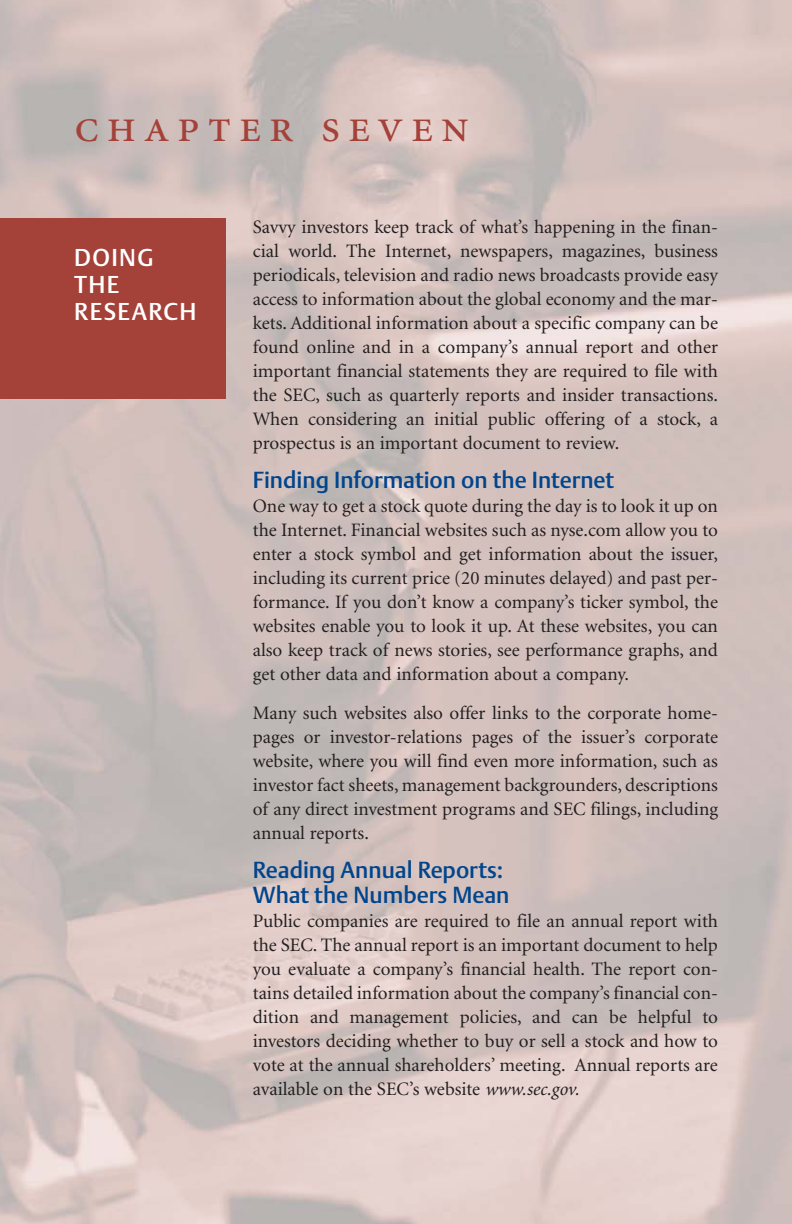
<style>
.page{position:relative;width:792px;height:1224px;background:#fff}
.page>*{position:absolute;margin:0;border:0;box-sizing:border-box;transform-origin:0 0}
.t1{font:48px "Minion Exp";letter-spacing:.15em;color:#a44138}
.t2{font:24.2px/27.2px "DTL Argo T Medium";letter-spacing:.055em;color:#fff}
.t3{font:23px/25px "DTL Argo T Medium";color:#00458d}
.t4{font:19px/24px "Minion";color:#231f20;text-align:justify}
.s1{font-style:italic}
</style>
<div class="page">
<div style="left:0;top:218px;width:226px;height:181px;background:#a44138"></div>
<h1 class="t1" style="left:75px;top:97px;width:396px">chapter seven</h1>
<p class="t2" style="left:74px;top:245px;width:124px">DOING<br>THE<br>RESEARCH</p>
<p class="t4" style="left:253px;top:217px;width:467px">Savvy investors keep track of what’s happening in the finan&shy;cial world. The Internet, newspapers, magazines, business periodicals, television and radio news broadcasts provide easy access to information about the global economy and the mar&shy;kets. Additional information about a specific company can be found online and in a company’s annual report and other important financial statements they are required to file with the SEC, such as quarterly reports and insider transactions.<br>When considering an initial public offering of a stock, a prospectus is an important document to review.</p>
<p class="t3" style="left:253px;top:470px;width:363px">Finding Information on the Internet</p>
<p class="t4" style="left:253px;top:496px;width:467px">One way to get a stock quote during the day is to look it up on the Internet. Financial websites such as nyse.com allow you to enter a stock symbol and get information about the issuer, including its current price (20 minutes delayed) and past per&shy;formance. If you don’t know a company’s ticker symbol, the websites enable you to look it up. At these websites, you can also keep track of news stories, see performance graphs, and get other data and information about a company.</p>
<p class="t4" style="left:253px;top:702px;width:467px">Many such websites also offer links to the corporate home&shy;pages or investor-relations pages of the issuer’s corporate website, where you will find even more information, such as investor fact sheets, management backgrounders, descriptions of any direct investment programs and SEC filings, including annual reports.</p>
<p class="t3" style="left:253px;top:860px;width:258px">Reading Annual Reports:<br>What the Numbers Mean</p>
<p class="t4" style="left:253px;top:911px;width:467px">Public companies are required to file an annual report with the SEC. The annual report is an important document to help you evaluate a company’s financial health. The report con&shy;tains detailed information about the company’s financial con&shy;dition and management policies, and can be helpful to investors deciding whether to buy or sell a stock and how to vote at the annual shareholders’ meeting. Annual reports are available on the SEC’s website <span class="s1">www.sec.gov.</span></p>
</div>
